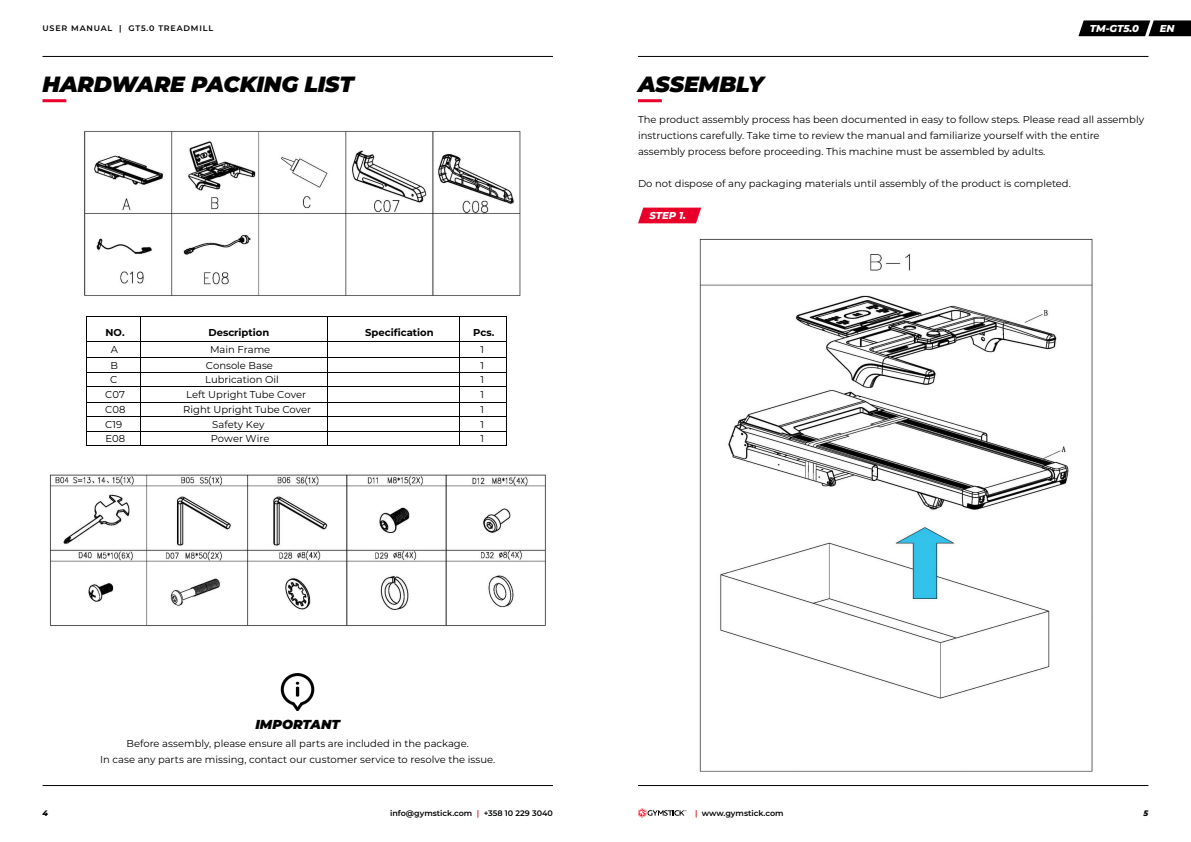
<style>
.page{position:relative;width:1191px;height:842px;background:#fff}
.page>*{position:absolute;margin:0;border:0;box-sizing:border-box;transform-origin:0 0}
.t1{font:italic 900 22px "Montserrat";letter-spacing:-.01em;color:#000}
.t2{font:italic 900 13px "Montserrat";color:#000}
.t3{font:10px/16px "Montserrat";color:#000;text-align:center}
.t4{font:700 10px "Montserrat";color:#000}
.t5{font:italic 800 10px "Montserrat";color:#fff}
.t6{font:600 8px "Montserrat";color:#000}
.t7{font:600 8px "Montserrat";letter-spacing:.1em;color:#000}
.t8{font:italic 800 8px "Montserrat";color:#000}
.s1{color:#d2232a}
</style>
<div class="page">
<hr style="left:43px;top:99px;width:23px;height:3px;background:#e8002a">
<img style="left:280px;top:673px;width:35px;height:38px">
<hr style="left:87px;top:316px;width:54px;height:1px;background:#000">
<hr style="left:141px;top:316px;width:186px;height:1px;background:#000">
<hr style="left:328px;top:316px;width:131px;height:1px;background:#000">
<hr style="left:460px;top:316px;width:46px;height:1px;background:#000">
<hr style="left:87px;top:341px;width:54px;height:1px;background:#000">
<hr style="left:141px;top:341px;width:186px;height:1px;background:#000">
<hr style="left:327px;top:341px;width:132px;height:1px;background:#000">
<hr style="left:460px;top:341px;width:46px;height:1px;background:#000">
<hr style="left:87px;top:357px;width:54px;height:1px;background:#000">
<hr style="left:141px;top:357px;width:186px;height:1px;background:#000">
<hr style="left:327px;top:357px;width:132px;height:1px;background:#000">
<hr style="left:460px;top:357px;width:46px;height:1px;background:#000">
<hr style="left:87px;top:372px;width:54px;height:1px;background:#000">
<hr style="left:141px;top:372px;width:186px;height:1px;background:#000">
<hr style="left:327px;top:372px;width:132px;height:1px;background:#000">
<hr style="left:460px;top:372px;width:46px;height:1px;background:#000">
<hr style="left:87px;top:386px;width:54px;height:1px;background:#000">
<hr style="left:141px;top:386px;width:186px;height:1px;background:#000">
<hr style="left:327px;top:386px;width:132px;height:1px;background:#000">
<hr style="left:460px;top:386px;width:46px;height:1px;background:#000">
<hr style="left:87px;top:402px;width:54px;height:1px;background:#000">
<hr style="left:141px;top:402px;width:186px;height:1px;background:#000">
<hr style="left:327px;top:402px;width:132px;height:1px;background:#000">
<hr style="left:460px;top:402px;width:46px;height:1px;background:#000">
<hr style="left:87px;top:416px;width:54px;height:1px;background:#000">
<hr style="left:141px;top:416px;width:186px;height:1px;background:#000">
<hr style="left:327px;top:416px;width:132px;height:1px;background:#000">
<hr style="left:460px;top:416px;width:46px;height:1px;background:#000">
<hr style="left:87px;top:431px;width:54px;height:1px;background:#000">
<hr style="left:141px;top:431px;width:186px;height:1px;background:#000">
<hr style="left:327px;top:431px;width:132px;height:1px;background:#000">
<hr style="left:460px;top:431px;width:46px;height:1px;background:#000">
<svg style="left:86px;top:316px;width:1px;height:130px"></svg>
<hr style="left:87px;top:445px;width:54px;height:1px;background:#000">
<hr style="left:141px;top:445px;width:186px;height:1px;background:#000">
<svg style="left:327px;top:316px;width:1px;height:130px"></svg>
<hr style="left:328px;top:445px;width:131px;height:1px;background:#000">
<svg style="left:459px;top:316px;width:1px;height:130px"></svg>
<hr style="left:460px;top:445px;width:46px;height:1px;background:#000">
<svg style="left:506px;top:316px;width:1px;height:130px"></svg>
<img style="left:84px;top:131px;width:437px;height:165px">
<img style="left:49px;top:474px;width:497px;height:153px">
<hr style="left:638px;top:99px;width:24px;height:3px;background:#e8002a">
<svg style="left:638px;top:208px;width:63px;height:15px"></svg>
<img style="left:699px;top:238px;width:394px;height:534px">
<hr style="left:43px;top:56px;width:510px;height:1px;background:#000">
<hr style="left:43px;top:785px;width:510px;height:1px;background:#000">
<hr style="left:638px;top:56px;width:510px;height:1px;background:#000">
<hr style="left:638px;top:785px;width:510px;height:1px;background:#000">
<svg style="left:638px;top:808px;width:48px;height:10px"></svg>
<svg style="left:1078px;top:20px;width:113px;height:16px;background:#151515"></svg>
<p class="t7" style="left:43px;top:23px;width:172px">USER MANUAL | GT5.0 TREADMILL</p>
<p class="t5" style="left:1089px;top:21px;width:51px">TM-GT5.0</p>
<p class="t5" style="left:1159px;top:21px;width:16px">EN</p>
<h1 class="t1" style="left:43px;top:68px;width:313px">HARDWARE PACKING LIST</h1>
<p class="t4" style="left:106px;top:326px;width:21px">NO.</p>
<p class="t4" style="left:208px;top:326px;width:62px">Description</p>
<p class="t4" style="left:365px;top:326px;width:70px">Specification</p>
<p class="t4" style="left:473px;top:326px;width:23px">Pcs.</p>
<p class="t3" style="left:111px;top:341px;width:9px">A</p>
<p class="t3" style="left:210px;top:341px;width:62px">Main Frame</p>
<p class="t3" style="left:480px;top:341px;width:5px">1</p>
<p class="t3" style="left:111px;top:357px;width:9px">B</p>
<p class="t3" style="left:206px;top:357px;width:68px">Console Base</p>
<p class="t3" style="left:480px;top:357px;width:5px">1</p>
<p class="t3" style="left:110px;top:372px;width:9px">C</p>
<p class="t3" style="left:205px;top:372px;width:75px">Lubrication Oil</p>
<p class="t3" style="left:480px;top:372px;width:5px">1</p>
<p class="t3" style="left:105px;top:386px;width:21px">C07</p>
<p class="t3" style="left:186px;top:386px;width:121px">Left Upright Tube Cover</p>
<p class="t3" style="left:480px;top:386px;width:5px">1</p>
<p class="t3" style="left:105px;top:401px;width:22px">C08</p>
<p class="t3" style="left:183px;top:401px;width:130px">Right Upright Tube Cover</p>
<p class="t3" style="left:480px;top:401px;width:5px">1</p>
<p class="t3" style="left:105px;top:416px;width:18px">C19</p>
<p class="t3" style="left:212px;top:416px;width:54px">Safety Key</p>
<p class="t3" style="left:480px;top:416px;width:5px">1</p>
<p class="t3" style="left:106px;top:430px;width:21px">E08</p>
<p class="t3" style="left:211px;top:430px;width:60px">Power Wire</p>
<p class="t3" style="left:480px;top:430px;width:5px">1</p>
<h2 class="t2" style="left:255px;top:714px;width:86px">IMPORTANT</h2>
<p class="t3" style="left:100px;top:735px;width:397px">Before assembly, please ensure all parts are included in the package.<br>In case any parts are missing, contact our customer service to resolve the issue.</p>
<h1 class="t1" style="left:638px;top:68px;width:127px">ASSEMBLY</h1>
<p class="t3" style="left:638px;top:111px;width:507px;text-align:left">The product assembly process has been documented in easy to follow steps. Please read all assembly instructions carefully. Take time to review the manual and familiarize yourself with the entire assembly process before proceeding. This machine must be assembled by adults.</p>
<p class="t3" style="left:638px;top:175px;width:434px">Do not dispose of any packaging materials until assembly of the product is completed.</p>
<p class="t5" style="left:649px;top:208px;width:38px">STEP 1.</p>
<p class="t8" style="left:43px;top:807px;width:7px">4</p>
<p class="t6" style="left:390px;top:807px;width:164px">info@gymstick.com <span class="s1">|</span> +358 10 229 3040</p>
<p class="t6" style="left:695px;top:807px;width:90px"><span class="s1">|</span> www.gymstick.com</p>
<p class="t8" style="left:1143px;top:807px;width:6px">5</p>
</div>
